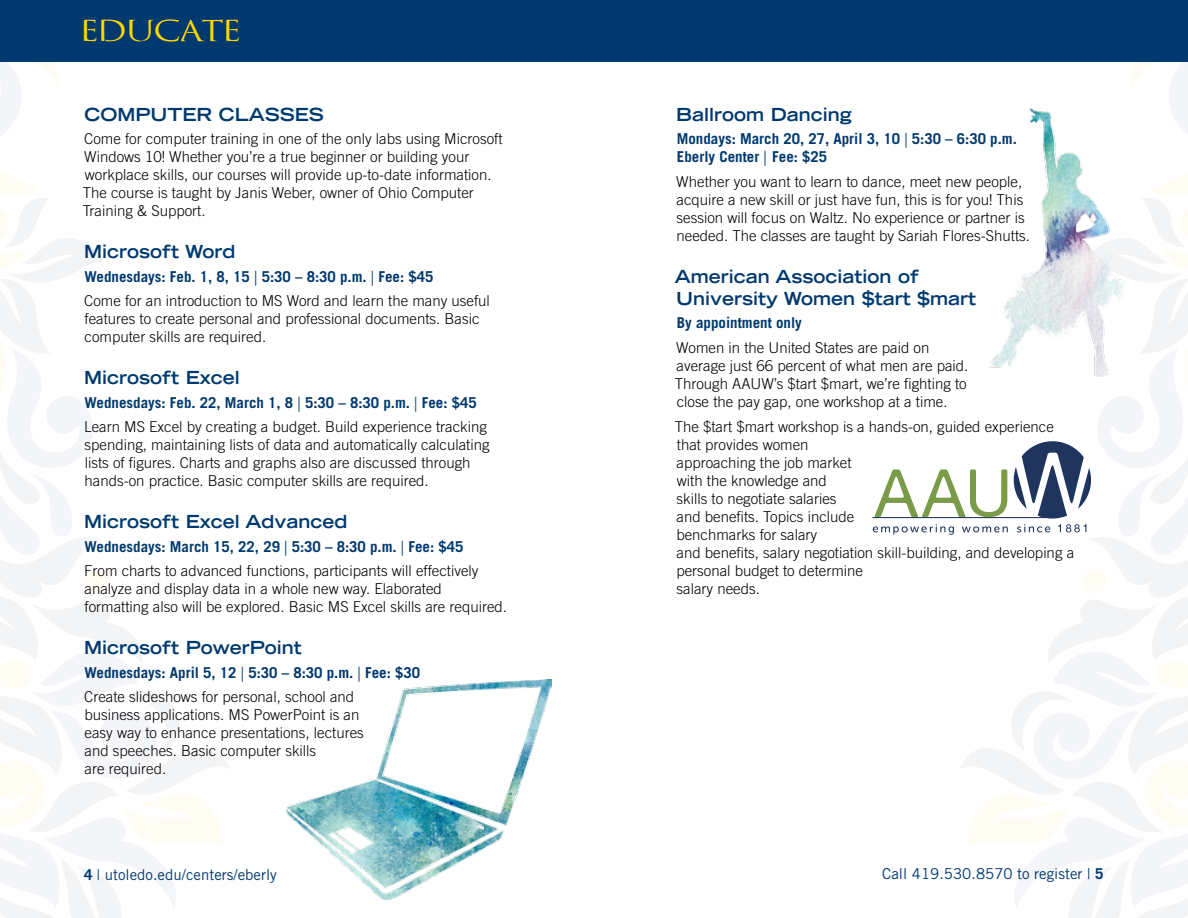
<style>
.page{position:relative;width:1188px;height:918px;background:#fff}
.page>*{position:absolute;margin:0;border:0;box-sizing:border-box;transform-origin:0 0}
.t1{font:36px "Quagent";letter-spacing:.115em;color:#ffd600}
.t2{font:700 expanded 18px/21.6px "Trade Gothic LT Std";color:#00396f}
.t3{font:300 15px/18px "Trade Gothic LT Std";color:#000}
.t4{font:700 15px/24.8px "Trade Gothic LT Std";color:#00396f}
.t5{font:15px "Trade Gothic LT Std";color:#003974}
.s1{font-weight:700;color:#00396f}
.s2{font-weight:400;font-stretch:expanded;color:#00396f}
.s3{font-weight:400;font-stretch:expanded}
.s4{font-weight:300;color:#000}
.s5{font-weight:700}
</style>
<div class="page">
<svg style="left:0;top:61px;width:136px;height:75px"></svg>
<svg style="left:0;top:174px;width:230px;height:744px"></svg>
<svg style="left:1054px;top:61px;width:134px;height:73px"></svg>
<div style="left:0;top:0;width:1188px;height:61px;background:#00396f"></div>
<svg style="left:872px;top:174px;width:316px;height:744px"></svg>
<img style="left:286px;top:679px;width:265px;height:221px">
<img style="left:989px;top:108px;width:136px;height:268px">
<h1 class="t1" style="left:84px;top:2px;width:157px">EDUCATE</h1>
<p class="t2" style="left:84px;top:103px;width:241px">COMPUTER CLASSES</p>
<p class="t3" style="left:83px;top:130px;width:421px">Come for computer training in one of the only labs using Microsoft Windows 10! Whether you’re a true beginner or building your workplace skills, our courses will provide up-to-date information.<br>The course is taught by Janis Weber, owner of Ohio Computer Training &amp; Support.</p>
<p class="t2" style="left:84px;top:241px;width:153px">Microsoft Word</p>
<p class="t3" style="left:84px;top:264px;width:407px;line-height:24.8px"><span class="s1">Wednesdays: Feb. 1, 8, 15</span> <span class="s2">|</span> <span class="s1">5:30 – 8:30 p.m.</span> <span class="s2">|</span> <span class="s1">Fee: $45<br></span>Come for an introduction to MS Word and learn the many useful</p>
<p class="t3" style="left:85px;top:310px;width:397px">features to create personal and professional documents. Basic computer skills are required.</p>
<p class="t2" style="left:84px;top:367px;width:157px">Microsoft Excel</p>
<p class="t3" style="left:84px;top:390px;width:404px;line-height:24.8px"><span class="s1">Wednesdays: Feb. 22, March 1, 8</span> <span class="s2">|</span> <span class="s1">5:30 – 8:30 p.m.</span> <span class="s2">|</span> <span class="s1">Fee: $45<br></span>Learn MS Excel by creating a budget. Build experience tracking</p>
<p class="t3" style="left:85px;top:436px;width:407px">spending, maintaining lists of data and automatically calculating lists of figures. Charts and graphs also are discussed through hands-on practice. Basic computer skills are required.</p>
<p class="t2" style="left:84px;top:511px;width:265px">Microsoft Excel Advanced</p>
<p class="t3" style="left:84px;top:534px;width:396px;line-height:24.8px"><span class="s1">Wednesdays: March 15, 22, 29</span> <span class="s2">|</span> <span class="s1">5:30 – 8:30 p.m.</span> <span class="s2">|</span> <span class="s1">Fee: $45<br></span>From charts to advanced functions, participants will effectively</p>
<p class="t3" style="left:85px;top:580px;width:424px">analyze and display data in a whole new way. Elaborated formatting also will be explored. Basic MS Excel skills are required.</p>
<p class="t2" style="left:84px;top:637px;width:219px">Microsoft PowerPoint</p>
<p class="t4" style="left:84px;top:660px;width:337px">Wednesdays: April 5, 12 <span class="s3">|</span> 5:30 – 8:30 p.m. <span class="s3">|</span> Fee: $30<br><span class="s4">Create slideshows for personal, school and</span></p>
<p class="t3" style="left:84px;top:706px;width:281px">business applications. MS PowerPoint is an easy way to enhance presentations, lectures and speeches. Basic computer skills<br>are required.</p>
<p class="t2" style="left:676px;top:103px;width:177px">Ballroom Dancing</p>
<p class="t4" style="left:677px;top:130px;width:342px;line-height:18px">Mondays: March 20, 27, April 3, 10 <span class="s3">|</span> 5:30 – 6:30 p.m.<br>Eberly Center <span class="s3">|</span> Fee: $25</p>
<p class="t3" style="left:676px;top:173px;width:355px">Whether you want to learn to dance, meet new people, acquire a new skill or just have fun, this is for you! This session will focus on Waltz. No experience or partner is needed. The classes are taught by Sariah Flores-Shutts.</p>
<p class="t2" style="left:675px;top:265px;width:303px">American Association of<br>University Women $tart $mart</p>
<p class="t4" style="left:677px;top:310px;width:127px">By appointment only</p>
<p class="t3" style="left:675px;top:338px;width:295px">Women in the United States are paid on average just 66 percent of what men are paid.<br>Through AAUW’s $tart $mart, we’re fighting to close the pay gap, one workshop at a time.</p>
<p class="t3" style="left:675px;top:417px;width:401px">The $tart $mart workshop is a hands-on, guided experience that provides women<br>approaching the job market<br>with the knowledge and<br>skills to negotiate salaries<br>and benefits. Topics include<br>benchmarks for salary<br>and benefits, salary negotiation skill-building, and developing a personal budget to determine<br>salary needs.</p>
<p class="t5" style="left:84px;top:866px;width:194px"><span class="s5">4</span> | utoledo.edu/centers/eberly</p>
<p class="t5" style="left:882px;top:864px;width:223px">Call 419.530.8570 to register | <span class="s5">5</span></p>
</div>
